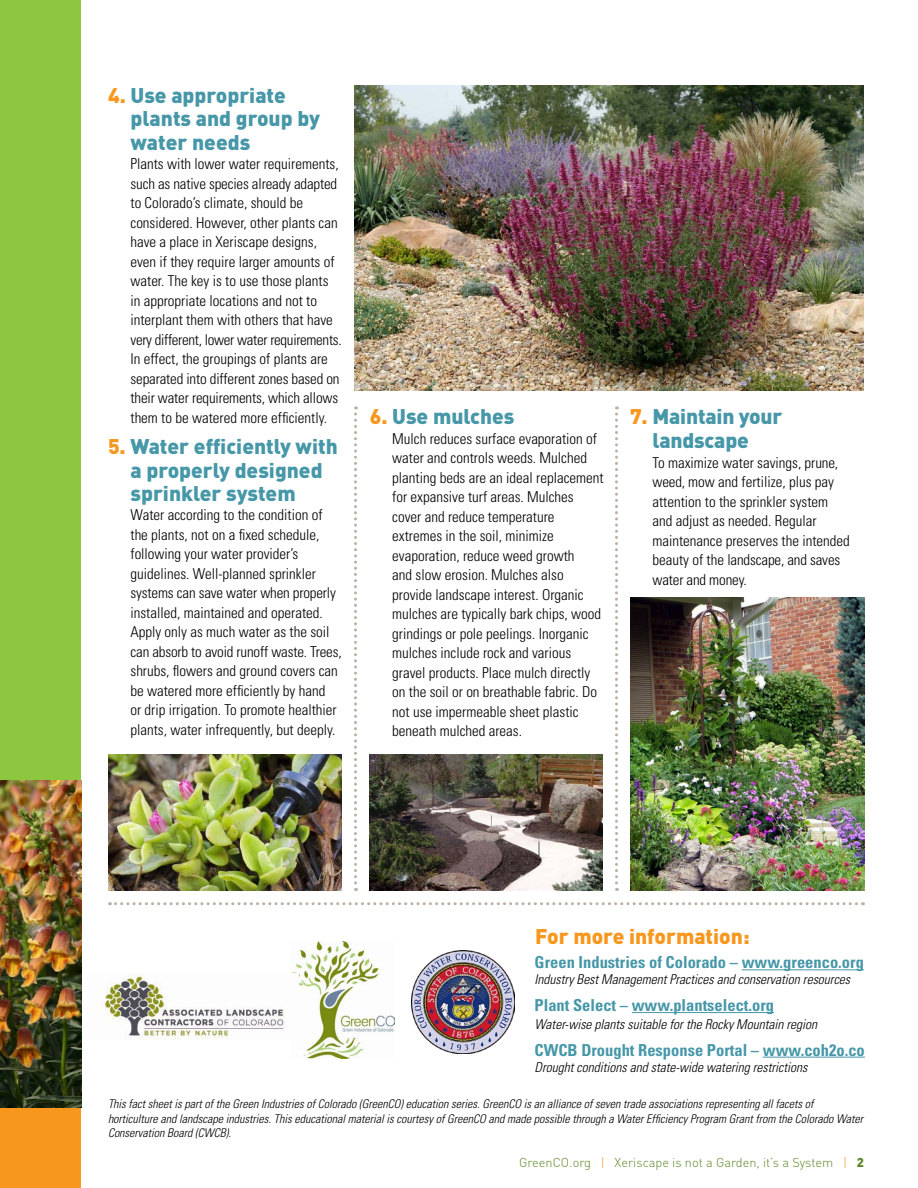
<style>
.page{position:relative;width:918px;height:1188px;background:#fff}
.page>*{position:absolute;margin:0;border:0;box-sizing:border-box;transform-origin:0 0}
.t1{font:900 21px/23.2px "DIN";color:#4697a8}
.t2{font:900 21px "DIN";color:#f8971d}
.t3{font:700 condensed 16.5px "Univers";color:#4697a8}
.t4{font:300 condensed 15px/19.5px "Univers";color:#000}
.t5{font:italic 300 condensed 13.5px "Univers";color:#000}
.t6{font:300 12.75px "DIN";color:#5c8727}
.t7{font:italic 300 condensed 12px/14.4px "Univers";color:#000}
.s1{color:#f8971d}
.s2{font-weight:900}
</style>
<div class="page">
<div style="left:0;top:0;width:81px;height:1188px;background:#8dc63f"></div>
<svg style="left:354px;top:406px;width:3px;height:485px"></svg>
<svg style="left:110px;top:902px;width:746px;height:3px"></svg>
<div style="left:0;top:1107px;width:81px;height:81px;background:#f8971d"></div>
<img style="left:0;top:780px;width:81px;height:327px">
<img style="left:109px;top:754px;width:233px;height:136px">
<img style="left:354px;top:86px;width:510px;height:305px">
<svg style="left:615px;top:406px;width:3px;height:485px"></svg>
<img style="left:369px;top:754px;width:234px;height:136px">
<img style="left:630px;top:598px;width:235px;height:292px">
<img style="left:291px;top:941px;width:104px;height:118px">
<hr style="left:742px;top:969px;width:122px;height:1px;background:#4697a8">
<hr style="left:632px;top:1012px;width:142px;height:1px;background:#4697a8">
<hr style="left:763px;top:1057px;width:102px;height:1px;background:#4697a8">
<img style="left:411px;top:951px;width:104px;height:103px">
<img style="left:105px;top:974px;width:194px;height:65px">
<h1 class="t1" style="left:130px;top:83px;width:191px;text-indent:-22px"><span class="s1">4.</span> Use appropriate plants and group by water needs</h1>
<p class="t4" style="left:130px;top:154px;width:213px">Plants with lower water requirements, such as native species already adapted to Colorado’s climate, should be considered. However, other plants can have a place in Xeriscape designs, even if they require larger amounts of water. The key is to use those plants in appropriate locations and not to interplant them with others that have very different, lower water requirements.<br>In effect, the groupings of plants are separated into different zones based on their water requirements, which allows them to be watered more efficiently.</p>
<h1 class="t1" style="left:130px;top:434px;width:209px;text-indent:-22px"><span class="s1">5.</span> Water efficiently with a properly designed sprinkler system</h1>
<p class="t4" style="left:130px;top:505px;width:213px">Water according to the condition of the plants, not on a fixed schedule, following your water provider’s guidelines. Well-planned sprinkler systems can save water when properly installed, maintained and operated.<br>Apply only as much water as the soil can absorb to avoid runoff waste. Trees, shrubs, flowers and ground covers can be watered more efficiently by hand<br>or drip irrigation. To promote healthier plants, water infrequently, but deeply.</p>
<h1 class="t1" style="left:370px;top:404px;width:146px"><span class="s1">6.</span> Use mulches</h1>
<p class="t4" style="left:392px;top:428px;width:213px">Mulch reduces surface evaporation of water and controls weeds. Mulched planting beds are an ideal replacement for expansive turf areas. Mulches cover and reduce temperature extremes in the soil, minimize evaporation, reduce weed growth<br>and slow erosion. Mulches also provide landscape interest. Organic mulches are typically bark chips, wood grindings or pole peelings. Inorganic mulches include rock and various gravel products. Place mulch directly on the soil or on breathable fabric. Do not use impermeable sheet plastic beneath mulched areas.</p>
<h1 class="t1" style="left:630px;top:403px;width:154px;line-height:24px;text-align:center"><span class="s1">7.</span> Maintain your landscape</h1>
<p class="t4" style="left:652px;top:452px;width:199px">To maximize water savings, prune, weed, mow and fertilize, plus pay attention to the sprinkler system and adjust as needed. Regular maintenance preserves the intended beauty of the landscape, and saves water and money.</p>
<h1 class="t2" style="left:535px;top:922px;width:216px">For more information:</h1>
<p class="t3" style="left:535px;top:952px;width:331px">Green Industries of Colorado – www.greenco.org</p>
<p class="t5" style="left:535px;top:972px;width:317px">Industry Best Management Practices and conservation resources</p>
<p class="t3" style="left:535px;top:995px;width:241px">Plant Select – www.plantselect.org</p>
<p class="t5" style="left:535px;top:1016px;width:284px">Water-wise plants suitable for the Rocky Mountain region</p>
<p class="t3" style="left:535px;top:1040px;width:332px">CWCB Drought Response Portal – www.coh2o.co</p>
<p class="t5" style="left:535px;top:1059px;width:274px">Drought conditions and state-wide watering restrictions</p>
<p class="t7" style="left:108px;top:1097px;width:757px">This fact sheet is part of the Green Industries of Colorado (GreenCO) education series. GreenCO is an alliance of seven trade associations representing all facets of horticulture and landscape industries. This educational material is courtesy of GreenCO and made possible through a Water Efficiency Program Grant from the Colorado Water<br>Conservation Board (CWCB).</p>
<p class="t6" style="left:519px;top:1155px;width:346px">GreenCO.org <span class="s1">|</span> Xeriscape is not a Garden, it’s a System <span class="s1">|</span> <span class="s2">2</span></p>
</div>
